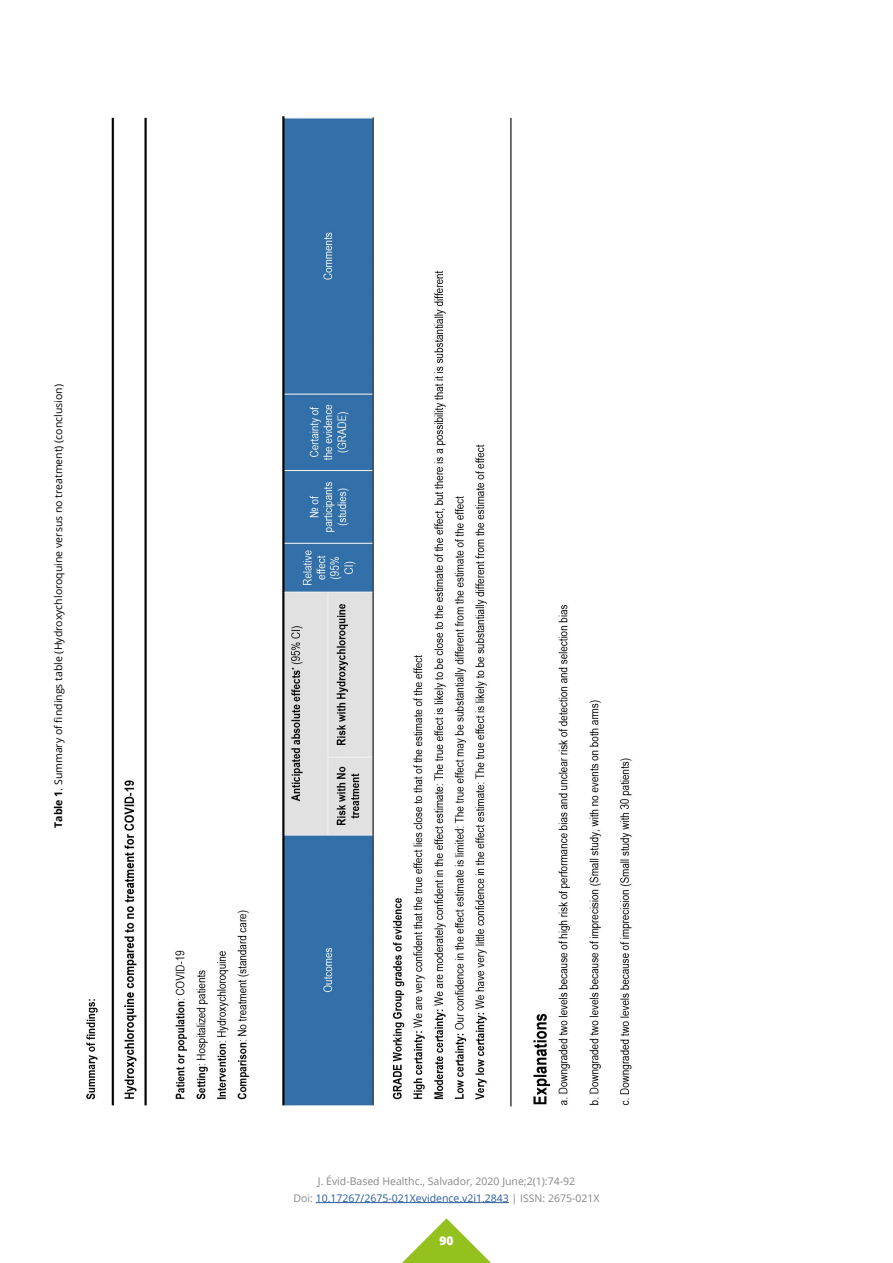
<style>
.page{position:relative;width:893px;height:1263px;background:#fff}
.page>*{position:absolute;margin:0;border:0;box-sizing:border-box;transform-origin:0 0}
.t1{font:800 12px "Open Sans";color:#fff}
.t2{font:10.5px/16.5px "Open Sans";color:#878787;text-align:center}
.t3{font:10.5px "Open Sans";color:#000}
.s1{font-weight:700}
.s2{color:#265b9b}
</style>
<div class="page">
<svg style="left:402px;top:1218px;width:89px;height:45px"></svg>
<hr style="left:316px;top:1202px;width:193px;height:1px;background:#265b9b">
<img style="left:86px;top:116px;width:546px;height:991px">
<p class="t3" style="left:51px;top:828px;width:445px;rotate:-90deg"><span class="s1">Table 1</span>. Summary of findings table (Hydroxychloroquine versus no treatment) (conclusion)</p>
<p class="t2" style="left:294px;top:1173px;width:307px">J. Évid-Based Healthc., Salvador, 2020 June;2(1):74-92<br>Doi: <span class="s2">10.17267/2675-021Xevidence.v2i1.2843</span> | ISSN: 2675-021X</p>
<p class="t1" style="left:439px;top:1232px;width:16px">90</p>
</div>
